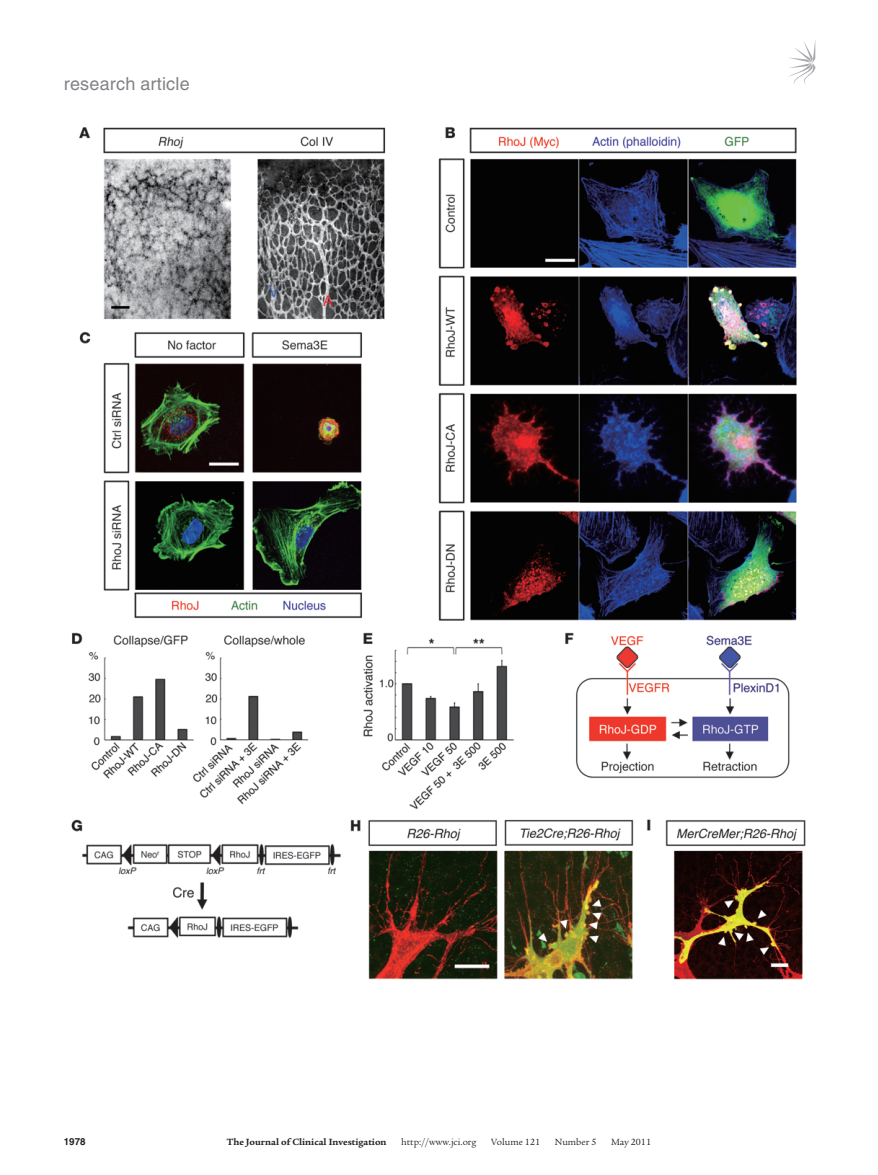
<style>
.page{position:relative;width:878px;height:1175px;background:#fff}
.page>*{position:absolute;margin:0;border:0;box-sizing:border-box;transform-origin:0 0}
.t1{font:18px "Helvetica LT Std";letter-spacing:.01em;color:#808285}
.t2{font:9.75px "Legacy Serif Std";color:#231f20}
.t3{font:700 9.75px "Legacy Serif Std";color:#231f20}
.t4{font:700 9.75px "Helvetica LT Std";color:#231f20}
</style>
<div class="page">
<svg style="left:789px;top:42px;width:26px;height:43px"></svg>
<img style="left:71px;top:127px;width:735px;height:853px">
<h1 class="t1" style="left:64px;top:73px;width:127px">research article</h1>
<p class="t4" style="left:64px;top:1135px;width:23px">1978</p>
<p class="t3" style="left:227px;top:1135px;width:161px">The Journal of Clinical Investigation</p>
<p class="t2" style="left:401px;top:1136px;width:77px">http://www.jci.org</p>
<p class="t2" style="left:491px;top:1136px;width:50px">Volume 121</p>
<p class="t2" style="left:555px;top:1136px;width:43px">Number 5</p>
<p class="t2" style="left:611px;top:1136px;width:41px">May 2011</p>
</div>
